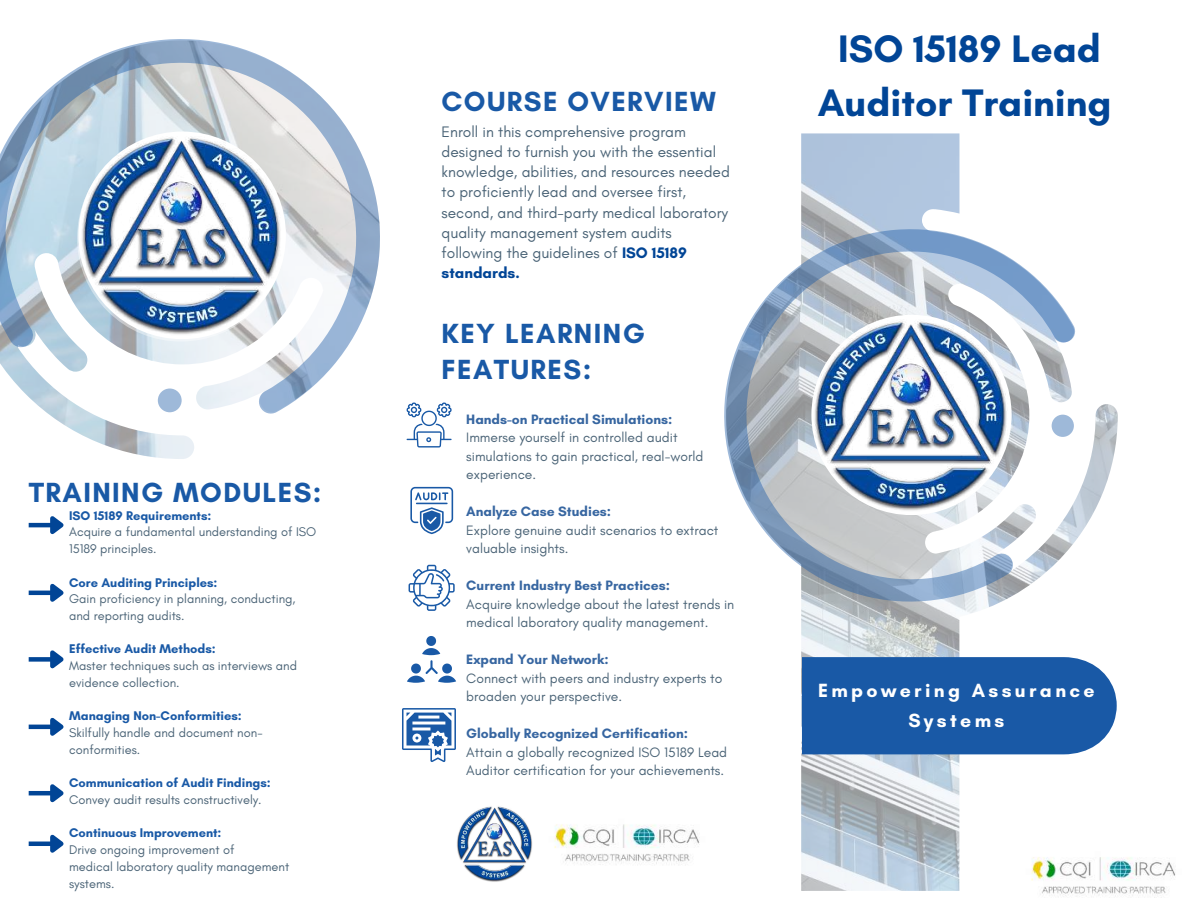
<style>
.page{position:relative;width:1188px;height:918px;background:#fff}
.page>*{position:absolute;margin:0;border:0;box-sizing:border-box;transform-origin:0 0}
.t1{font:700 39px/54px "Glacial Indifference";color:#014596;text-align:center}
.t2{font:700 28.2px/36px "Glacial Indifference";letter-spacing:.05em;color:#1959a6}
.t3{font:700 19.5px/29.7px "Glacial Indifference";letter-spacing:.175em;color:#fff;text-align:center}
.t4{font:15.45px/20.2px "Glacial Indifference";color:#4a6376}
.t5{font:13.8px/18.5px "Glacial Indifference";color:#4a6376}
.t6{font:700 13.8px "Glacial Indifference";color:#3766a1}
.t7{font:12.75px/16.6px "Glacial Indifference";color:#4a6376}
.t8{font:700 12.75px "Glacial Indifference";color:#1959a6}
.s1{font-weight:700;color:#014596}
</style>
<div class="page">
<img style="left:801px;top:133px;width:317px;height:758px">
<svg style="left:724px;top:229px;width:351px;height:373px"></svg>
<div style="left:802px;top:657px;width:315px;height:97px;background:#1959a6"></div>
<img style="left:49px;top:414px;width:145px;height:45px">
<svg style="left:0;top:39px;width:380px;height:375px"></svg>
<svg style="left:77px;top:134px;width:208px;height:208px"></svg>
<img style="left:801px;top:320px;width:219px;height:191px">
<svg style="left:407px;top:403px;width:45px;height:45px"></svg>
<svg style="left:410px;top:487px;width:43px;height:47px"></svg>
<svg style="left:409px;top:565px;width:46px;height:46px"></svg>
<svg style="left:407px;top:636px;width:49px;height:47px"></svg>
<svg style="left:402px;top:708px;width:54px;height:54px"></svg>
<img style="left:1020px;top:834px;width:156px;height:64px">
<img style="left:68px;top:137px;width:227px;height:198px">
<hr style="left:29px;top:523px;width:22px;height:4px;background:#014596">
<svg style="left:46px;top:516px;width:18px;height:19px"></svg>
<hr style="left:29px;top:591px;width:22px;height:4px;background:#014596">
<svg style="left:46px;top:583px;width:18px;height:19px"></svg>
<div style="left:29px;top:657px;width:22px;height:5px;background:#014596"></div>
<svg style="left:46px;top:650px;width:18px;height:19px"></svg>
<hr style="left:29px;top:725px;width:22px;height:4px;background:#014596">
<svg style="left:46px;top:717px;width:18px;height:19px"></svg>
<hr style="left:29px;top:791px;width:22px;height:4px;background:#014596">
<svg style="left:46px;top:784px;width:18px;height:19px"></svg>
<hr style="left:29px;top:842px;width:22px;height:4px;background:#014596">
<svg style="left:46px;top:834px;width:18px;height:19px"></svg>
<img style="left:554px;top:824px;width:146px;height:41px">
<img style="left:457px;top:806px;width:75px;height:76px">
<h2 class="t2" style="left:29px;top:474px;width:294px">TRAINING MODULES:</h2>
<p class="t8" style="left:69px;top:508px;width:144px">ISO 15189 Requirements:</p>
<p class="t7" style="left:69px;top:524px;width:249px">Acquire a fundamental understanding of ISO<br>15189 principles.</p>
<p class="t8" style="left:69px;top:574px;width:150px">Core Auditing Principles:</p>
<p class="t7" style="left:69px;top:590px;width:228px">Gain proficiency in planning, conducting, and reporting audits.</p>
<p class="t8" style="left:69px;top:641px;width:148px">Effective Audit Methods:</p>
<p class="t7" style="left:69px;top:657px;width:229px">Master techniques such as interviews and evidence collection.</p>
<p class="t8" style="left:69px;top:708px;width:174px">Managing Non-Conformities:</p>
<p class="t7" style="left:69px;top:724px;width:195px">Skilfully handle and document non&shy;conformities.</p>
<p class="t8" style="left:69px;top:775px;width:203px">Communication of Audit Findings:</p>
<p class="t7" style="left:69px;top:791px;width:194px">Convey audit results constructively.</p>
<p class="t8" style="left:69px;top:825px;width:154px">Continuous Improvement:</p>
<p class="t7" style="left:69px;top:841px;width:222px">Drive ongoing improvement of<br>medical laboratory quality management systems.</p>
<h2 class="t2" style="left:442px;top:83px;width:276px">COURSE OVERVIEW</h2>
<p class="t4" style="left:442px;top:121px;width:290px">Enroll in this comprehensive program designed to furnish you with the essential knowledge, abilities, and resources needed to proficiently lead and oversee first, second, and third-party medical laboratory quality management system audits following the guidelines of <span class="s1">ISO 15189 standards.</span></p>
<h2 class="t2" style="left:442px;top:315px;width:205px">KEY LEARNING<br>FEATURES:</h2>
<p class="t6" style="left:466px;top:411px;width:208px">Hands-on Practical Simulations:</p>
<p class="t5" style="left:466px;top:428px;width:239px">Immerse yourself in controlled audit simulations to gain practical, real-world experience.</p>
<p class="t6" style="left:466px;top:503px;width:146px">Analyze Case Studies:</p>
<p class="t5" style="left:466px;top:521px;width:254px">Explore genuine audit scenarios to extract valuable insights.</p>
<p class="t6" style="left:466px;top:577px;width:205px">Current Industry Best Practices:</p>
<p class="t5" style="left:466px;top:595px;width:270px">Acquire knowledge about the latest trends in medical laboratory quality management.</p>
<p class="t6" style="left:466px;top:651px;width:144px">Expand Your Network:</p>
<p class="t5" style="left:466px;top:669px;width:258px">Connect with peers and industry experts to broaden your perspective.</p>
<p class="t6" style="left:466px;top:725px;width:223px">Globally Recognized Certification:</p>
<p class="t5" style="left:466px;top:743px;width:262px">Attain a globally recognized ISO 15189 Lead<br>Auditor certification for your achievements.</p>
<h1 class="t1" style="left:818px;top:21px;width:295px">ISO 15189 Lead<br>Auditor Training</h1>
<h3 class="t3" style="left:818px;top:675px;width:278px">Empowering Assurance<br>Systems</h3>
</div>
